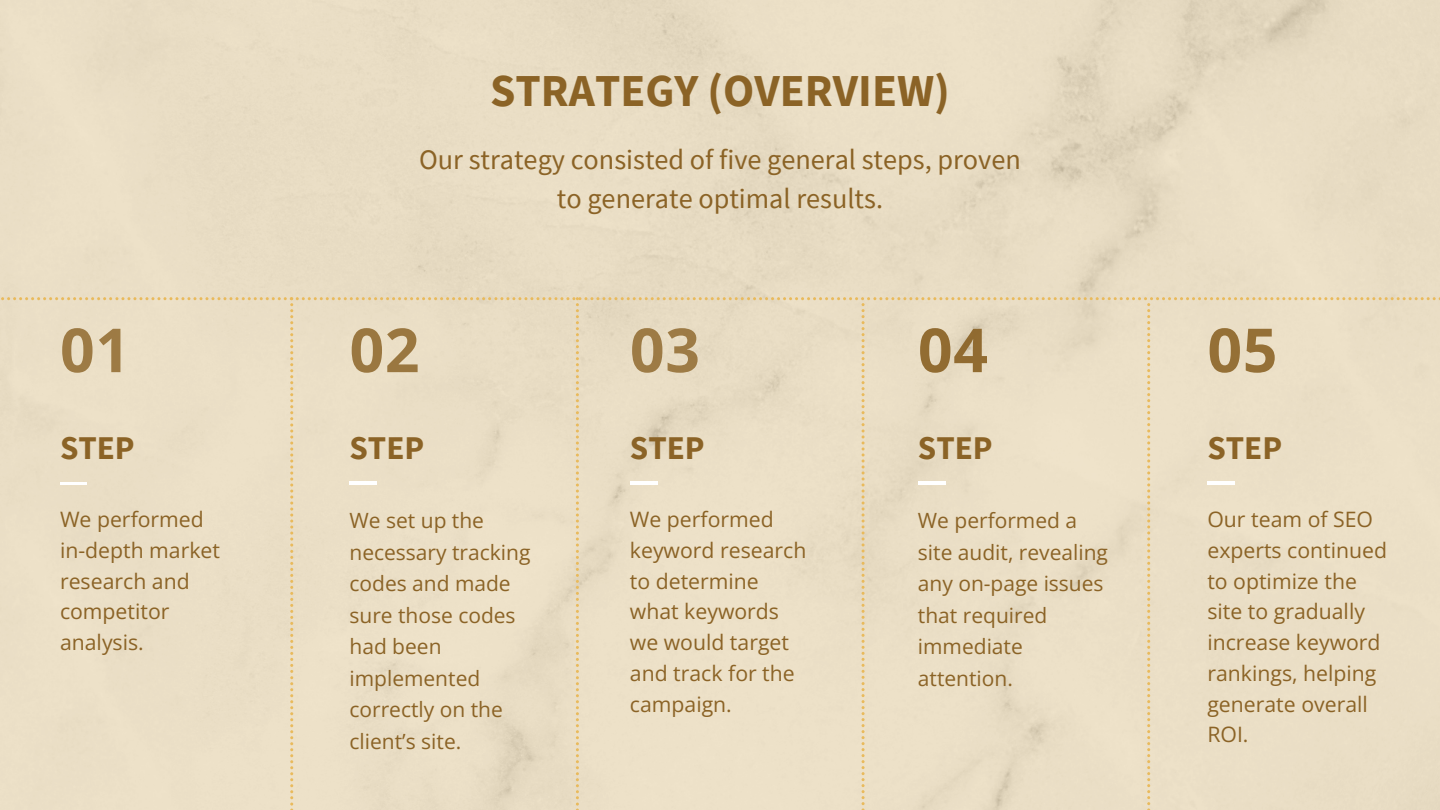
<style>
.page{position:relative;width:1440px;height:810px;background:#fff}
.page>*{position:absolute;margin:0;border:0;box-sizing:border-box;transform-origin:0 0}
.t1{font:700 60.8px "Open Sans";letter-spacing:.01em;color:#8b6326}
.t2{font:700 45.7px "Source Sans Pro";color:#8b6326}
.t3{font:700 33.1px "Source Sans Pro";color:#8b6326}
.t4{font:28.3px/39px "Source Sans Pro";color:#8b6326;text-align:center}
.t5{font:21.3px/30.8px "Open Sans";color:#8b6326}
.t6{font:21px/31.5px "Open Sans";color:#8b6326}
</style>
<div class="page">
<div style="left:0;top:297px;width:1440px;height:513px;background:#ebdfc6"></div>
<hr style="left:350px;top:482px;width:27px;height:3px;background:#fff">
<hr style="left:630px;top:482px;width:27px;height:3px;background:#fff">
<hr style="left:918px;top:482px;width:27px;height:3px;background:#fff">
<hr style="left:1208px;top:482px;width:27px;height:3px;background:#fff">
<p class="t2" style="left:490px;top:61px;width:461px">STRATEGY (OVERVIEW)</p>
<p class="t4" style="left:419px;top:139px;width:603px">Our strategy consisted of five general steps, proven to generate optimal results.</p>
<h1 class="t1" style="left:60px;top:307px;width:72px">01</h1>
<h1 class="t1" style="left:350px;top:307px;width:72px">02</h1>
<h1 class="t1" style="left:630px;top:307px;width:72px">03</h1>
<h1 class="t1" style="left:918px;top:307px;width:72px">04</h1>
<h1 class="t1" style="left:1207px;top:307px;width:72px">05</h1>
<p class="t3" style="left:60px;top:426px;width:76px">STEP</p>
<h1 class="t3" style="left:350px;top:426px;width:76px">STEP</h1>
<h3 class="t3" style="left:630px;top:426px;width:76px">STEP</h3>
<p class="t3" style="left:918px;top:426px;width:76px">STEP</p>
<p class="t3" style="left:1207px;top:426px;width:76px">STEP</p>
<h2 class="t5" style="left:60px;top:503px;width:162px">We performed in-depth market research and competitor analysis.</h2>
<p class="t5" style="left:630px;top:503px;width:178px">We performed keyword research to determine</p>
<p class="t6" style="left:350px;top:504px;width:182px">We set up the necessary tracking codes and made sure those codes had been implemented correctly on the client’s site.</p>
<h2 class="t6" style="left:918px;top:504px;width:192px">We performed a site audit, revealing any on-page issues that required immediate attention.</h2>
<p class="t5" style="left:630px;top:596px;width:151px">what keywords</p>
<h2 class="t5" style="left:630px;top:626px;width:166px">we would target and track for the campaign.</h2>
<p class="t5" style="left:1207px;top:503px;width:181px">Our team of SEO experts continued to optimize the site to gradually increase keyword rankings, helping generate overall<br>ROI.</p>
</div>
